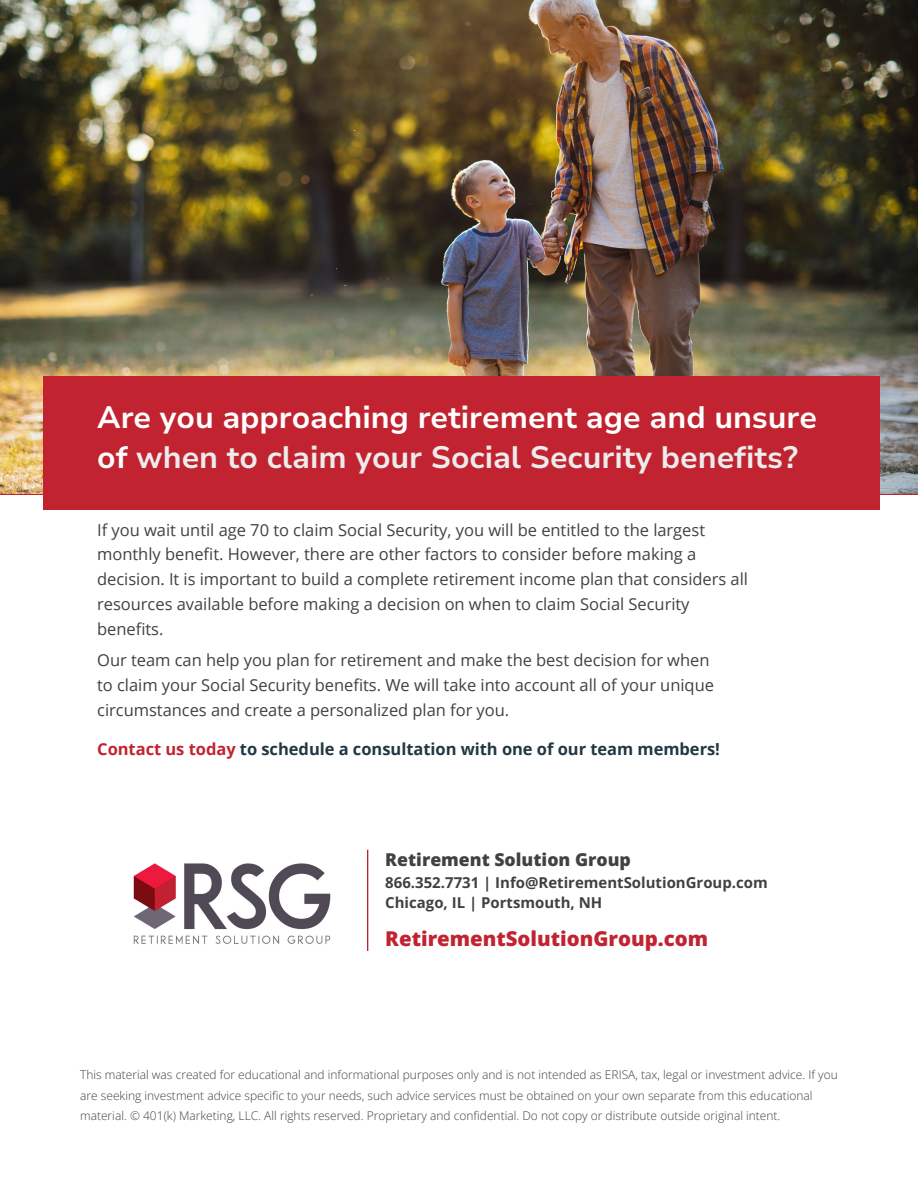
<style>
.page{position:relative;width:918px;height:1188px;background:#fff}
.page>*{position:absolute;margin:0;border:0;box-sizing:border-box;transform-origin:0 0}
.t1{font:700 30.9px/39.3px "Nunito Sans 10 pt";color:#fff}
.t2{font:800 20.4px "Open Sans";color:#c22331}
.t3{font:800 17.7px "Open Sans";color:#414143}
.t4{font:16.5px/24.8px "Open Sans";color:#414143}
.t5{font:700 16.5px "Open Sans";color:#223743}
.t6{font:700 15px "Open Sans";color:#414143}
.t7{font:300 12px/20.2px "Open Sans";color:#414143}
.s1{color:#ececec}
.s2{color:#c22331}
</style>
<div class="page">
<img style="left:0;top:0;width:918px;height:494px">
<div style="left:43px;top:376px;width:837px;height:133px;background:#c22331"></div>
<hr style="left:366px;top:850px;width:2px;height:101px;background:#c22331">
<img style="left:133px;top:863px;width:198px;height:81px">
<p class="t1" style="left:97px;top:399px;width:721px">Are you approaching retirement age and unsure of <span class="s1">when to claim your Social Security benefits?</span></p>
<p class="t4" style="left:97px;top:517px;width:652px">If you wait until age 70 to claim Social Security, you will be entitled to the largest monthly benefit. However, there are other factors to consider before making a decision. It is important to build a complete retirement income plan that considers all resources available before making a decision on when to claim Social Security benefits.</p>
<p class="t4" style="left:97px;top:647px;width:614px">Our team can help you plan for retirement and make the best decision for when</p>
<p class="t4" style="left:97px;top:672px;width:618px">to claim your Social Security benefits. We will take into account all of your unique</p>
<p class="t4" style="left:97px;top:697px;width:414px">circumstances and create a personalized plan for you.</p>
<p class="t5" style="left:97px;top:737px;width:624px"><span class="s2">Contact us today</span> to schedule a consultation with one of our team members!</p>
<p class="t3" style="left:385px;top:847px;width:247px">Retirement Solution Group</p>
<p class="t6" style="left:385px;top:872px;width:384px">866.352.7731 | Info@RetirementSolutionGroup.com</p>
<p class="t6" style="left:385px;top:892px;width:219px">Chicago, IL | Portsmouth, NH</p>
<p class="t2" style="left:385px;top:924px;width:324px">RetirementSolutionGroup.com</p>
<p class="t7" style="left:80px;top:1065px;width:759px">This material was created for educational and informational purposes only and is not intended as ERISA, tax, legal or investment advice. If you are seeking investment advice specific to your needs, such advice services must be obtained on your own separate from this educational material. © 401(k) Marketing, LLC. All rights reserved. Proprietary and confidential. Do not copy or distribute outside original intent.</p>
</div>
